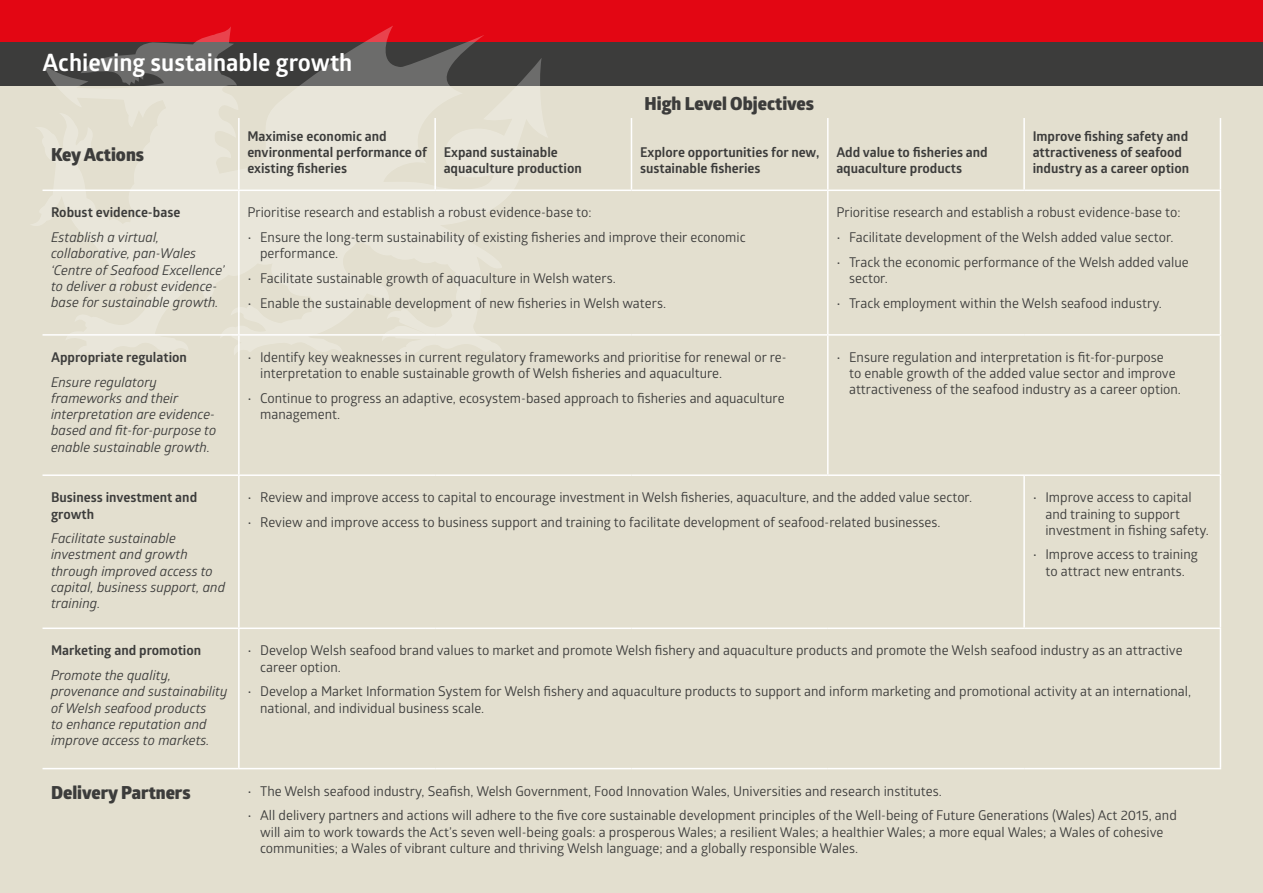
<style>
.page{position:relative;width:1263px;height:893px;background:#fff}
.page>*{position:absolute;margin:0;border:0;box-sizing:border-box;transform-origin:0 0}
.t1{font:700 24px "Glober";color:#fff}
.t2{font:800 18px "Glober";color:#3c3c3b}
.t3{font:13.5px/16.2px "Glober";color:#3c3c3b}
.t4{font:italic 13.5px/16.2px "Glober";color:#3c3c3b}
.t5{font:700 13.5px/16.2px "Glober";color:#3c3c3b}
</style>
<div class="page">
<div style="left:0;top:0;width:1263px;height:69px;background:#e30613"></div>
<div style="left:0;top:69px;width:1263px;height:824px;background:#e3dfcf"></div>
<div style="left:0;top:43px;width:1263px;height:43px;background:#3c3c3b"></div>
<svg style="left:30px;top:26px;width:518px;height:332px"></svg>
<hr style="left:827px;top:191px;width:1px;height:143px;background:#fff">
<hr style="left:1220px;top:191px;width:1px;height:143px;background:#fff">
<hr style="left:239px;top:334px;width:196px;height:2px;background:#fff">
<hr style="left:435px;top:334px;width:196px;height:2px;background:#fff">
<hr style="left:631px;top:334px;width:197px;height:2px;background:#fff">
<hr style="left:828px;top:334px;width:196px;height:2px;background:#fff">
<hr style="left:827px;top:336px;width:1px;height:138px;background:#fff">
<hr style="left:1024px;top:334px;width:197px;height:2px;background:#fff">
<hr style="left:1220px;top:336px;width:1px;height:138px;background:#fff">
<hr style="left:239px;top:474px;width:196px;height:2px;background:#fff">
<hr style="left:435px;top:474px;width:196px;height:2px;background:#fff">
<hr style="left:631px;top:474px;width:197px;height:2px;background:#fff">
<hr style="left:828px;top:474px;width:196px;height:2px;background:#fff">
<hr style="left:1024px;top:474px;width:197px;height:2px;background:#fff">
<hr style="left:1023px;top:476px;width:2px;height:151px;background:#fff">
<hr style="left:1220px;top:476px;width:1px;height:151px;background:#fff">
<hr style="left:239px;top:627px;width:196px;height:2px;background:#fff">
<hr style="left:435px;top:627px;width:196px;height:2px;background:#fff">
<hr style="left:631px;top:627px;width:197px;height:2px;background:#fff">
<hr style="left:828px;top:627px;width:196px;height:2px;background:#fff">
<hr style="left:1024px;top:627px;width:197px;height:2px;background:#fff">
<hr style="left:1220px;top:629px;width:1px;height:139px;background:#fff">
<hr style="left:239px;top:768px;width:196px;height:1px;background:#fff">
<hr style="left:435px;top:768px;width:196px;height:1px;background:#fff">
<hr style="left:631px;top:768px;width:197px;height:1px;background:#fff">
<hr style="left:828px;top:768px;width:196px;height:1px;background:#fff">
<hr style="left:1024px;top:768px;width:197px;height:1px;background:#fff">
<hr style="left:238px;top:118px;width:2px;height:72px;background:#fff">
<hr style="left:434px;top:118px;width:2px;height:72px;background:#fff">
<hr style="left:631px;top:118px;width:1px;height:72px;background:#fff">
<hr style="left:827px;top:118px;width:1px;height:72px;background:#fff">
<hr style="left:1023px;top:118px;width:2px;height:72px;background:#fff">
<hr style="left:1220px;top:118px;width:1px;height:72px;background:#fff">
<hr style="left:239px;top:190px;width:196px;height:1px;background:#fff">
<hr style="left:435px;top:190px;width:196px;height:1px;background:#fff">
<hr style="left:631px;top:190px;width:197px;height:1px;background:#fff">
<hr style="left:828px;top:190px;width:196px;height:1px;background:#fff">
<hr style="left:1024px;top:190px;width:197px;height:1px;background:#fff">
<hr style="left:43px;top:190px;width:196px;height:1px;background:#fff">
<hr style="left:238px;top:191px;width:2px;height:143px;background:#fff">
<hr style="left:43px;top:334px;width:196px;height:2px;background:#fff">
<hr style="left:238px;top:336px;width:2px;height:138px;background:#fff">
<hr style="left:43px;top:474px;width:196px;height:2px;background:#fff">
<hr style="left:238px;top:476px;width:2px;height:151px;background:#fff">
<hr style="left:43px;top:627px;width:196px;height:2px;background:#fff">
<hr style="left:238px;top:629px;width:2px;height:139px;background:#fff">
<hr style="left:43px;top:768px;width:196px;height:1px;background:#fff">
<h1 class="t1" style="left:43px;top:46px;width:311px">Achieving sustainable growth</h1>
<h2 class="t2" style="left:51px;top:141px;width:95px">Key Actions</h2>
<p class="t5" style="left:247px;top:128px;width:181px">Maximise economic and environmental performance of existing fisheries</p>
<h2 class="t2" style="left:644px;top:90px;width:171px">High Level Objectives</h2>
<p class="t5" style="left:444px;top:144px;width:140px">Expand sustainable aquaculture production</p>
<p class="t5" style="left:640px;top:144px;width:181px">Explore opportunities for new, sustainable fisheries</p>
<p class="t5" style="left:836px;top:144px;width:153px">Add value to fisheries and aquaculture products</p>
<p class="t5" style="left:1033px;top:128px;width:158px">Improve fishing safety and attractiveness of seafood industry as a career option</p>
<p class="t5" style="left:51px;top:204px;width:131px">Robust evidence-base</p>
<p class="t4" style="left:51px;top:229px;width:175px">Establish a virtual, collaborative, pan-Wales ‘Centre of Seafood Excellence’ to deliver a robust evidence&shy;base for sustainable growth.</p>
<p class="t5" style="left:51px;top:349px;width:137px">Appropriate regulation</p>
<p class="t4" style="left:51px;top:373px;width:167px">Ensure regulatory frameworks and their interpretation are evidence&shy;based and fit-for-purpose to enable sustainable growth.</p>
<p class="t5" style="left:51px;top:489px;width:148px">Business investment and growth</p>
<p class="t4" style="left:51px;top:530px;width:176px">Facilitate sustainable investment and growth through improved access to capital, business support, and training.</p>
<p class="t5" style="left:51px;top:642px;width:152px">Marketing and promotion</p>
<p class="t4" style="left:51px;top:667px;width:178px">Promote the quality, provenance and sustainability of Welsh seafood products<br>to enhance reputation and improve access to markets.</p>
<p class="t3" style="left:247px;top:204px;width:346px">Prioritise research and establish a robust evidence-base to:</p>
<p class="t3" style="left:260px;top:229px;width:487px;text-indent:-13px">• Ensure the long-term sustainability of existing fisheries and improve their economic performance.</p>
<p class="t3" style="left:247px;top:270px;width:370px">• Facilitate sustainable growth of aquaculture in Welsh waters.</p>
<p class="t3" style="left:247px;top:294px;width:420px">• Enable the sustainable development of new fisheries in Welsh waters.</p>
<p class="t3" style="left:260px;top:349px;width:528px;text-indent:-13px">• Identify key weaknesses in current regulatory frameworks and prioritise for renewal or re&shy;interpretation to enable sustainable growth of Welsh fisheries and aquaculture.</p>
<p class="t3" style="left:260px;top:389px;width:526px;text-indent:-13px">• Continue to progress an adaptive, ecosystem-based approach to fisheries and aquaculture management.</p>
<p class="t3" style="left:836px;top:204px;width:346px">Prioritise research and establish a robust evidence-base to:</p>
<p class="t3" style="left:836px;top:229px;width:339px">• Facilitate development of the Welsh added value sector.</p>
<p class="t3" style="left:849px;top:253px;width:341px;text-indent:-13px">• Track the economic performance of the Welsh added value sector.</p>
<p class="t3" style="left:836px;top:294px;width:327px">• Track employment within the Welsh seafood industry.</p>
<p class="t3" style="left:849px;top:349px;width:333px;text-indent:-13px">• Ensure regulation and interpretation is fit-for-purpose<br>to enable growth of the added value sector and improve attractiveness of the seafood industry as a career option.</p>
<p class="t3" style="left:247px;top:489px;width:726px">• Review and improve access to capital to encourage investment in Welsh fisheries, aquaculture, and the added value sector.</p>
<p class="t3" style="left:247px;top:514px;width:695px">• Review and improve access to business support and training to facilitate development of seafood-related businesses.</p>
<p class="t3" style="left:1045px;top:489px;width:165px;text-indent:-13px">• Improve access to capital and training to support investment in fishing safety.</p>
<p class="t3" style="left:1033px;top:546px;width:167px;text-align:center">• Improve access to training to attract new entrants.</p>
<p class="t3" style="left:260px;top:642px;width:924px;text-indent:-13px">• Develop Welsh seafood brand values to market and promote Welsh fishery and aquaculture products and promote the Welsh seafood industry as an attractive career option.</p>
<p class="t3" style="left:260px;top:683px;width:932px;text-indent:-13px">• Develop a Market Information System for Welsh fishery and aquaculture products to support and inform marketing and promotional activity at an international, national, and individual business scale.</p>
<h2 class="t2" style="left:51px;top:779px;width:141px">Delivery Partners</h2>
<p class="t3" style="left:247px;top:782px;width:696px">• The Welsh seafood industry, Seafish, Welsh Government, Food Innovation Wales, Universities and research institutes.</p>
<p class="t3" style="left:260px;top:807px;width:918px;text-indent:-13px">• All delivery partners and actions will adhere to the five core sustainable development principles of the Well-being of Future Generations (Wales) Act 2015, and will aim to work towards the Act’s seven well-being goals: a prosperous Wales; a resilient Wales; a healthier Wales; a more equal Wales; a Wales of cohesive communities; a Wales of vibrant culture and thriving Welsh language; and a globally responsible Wales.</p>
</div>
